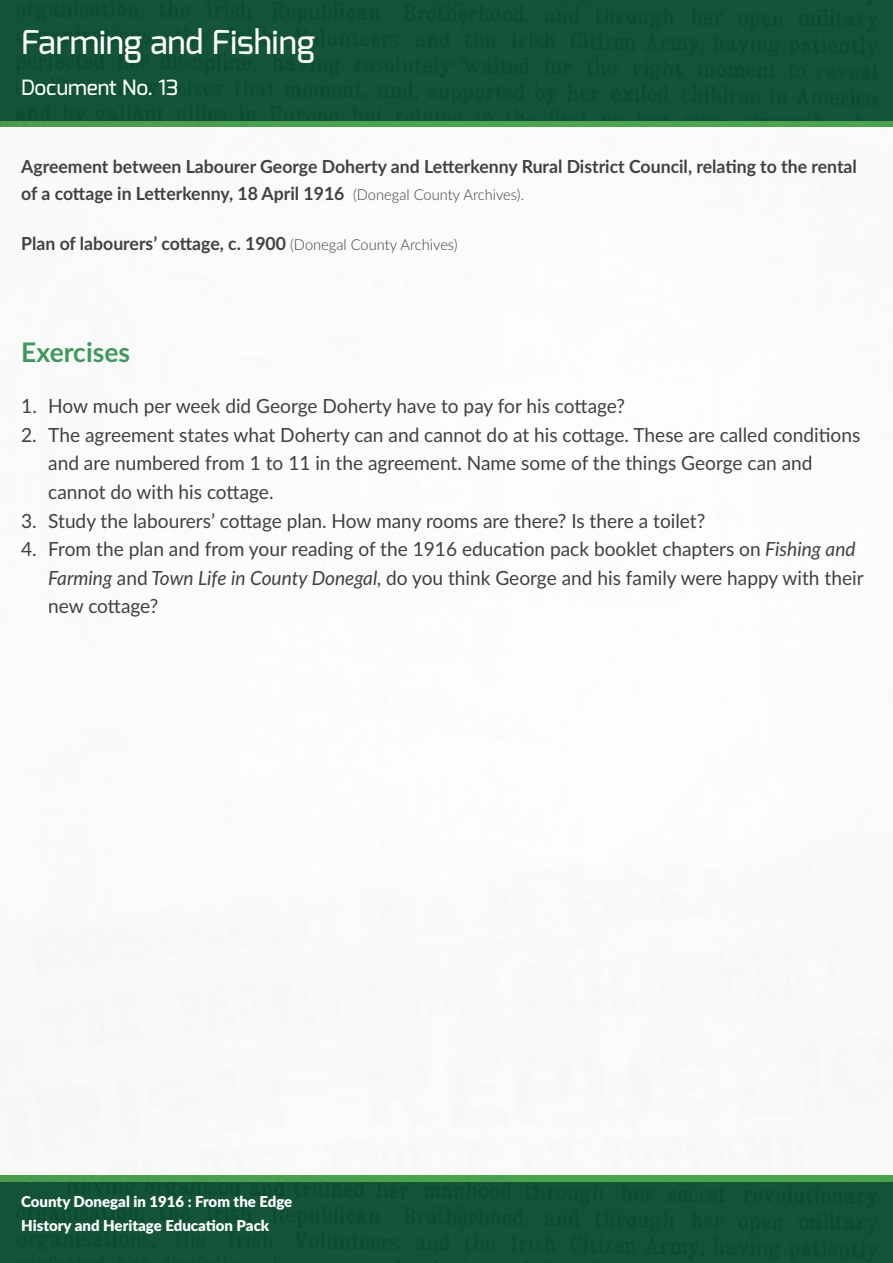
<style>
.page{position:relative;width:893px;height:1263px;background:#fff}
.page>*{position:absolute;margin:0;border:0;box-sizing:border-box;transform-origin:0 0}
.t1{font:500 33px "Exo";color:#fff}
.t2{font:700 27px "Lato";color:#3d9a5c}
.t3{font:500 21px "Exo";color:#fff}
.t4{font:19.5px/28.5px "Lato";color:#414042}
.t5{font:700 18px/27px "Lato";color:#414042}
.t6{font:900 15px/24px "Lato";color:#fff}
.s1{font-weight:300;font-size:15px}
.s2{font-style:italic}
</style>
<div class="page">
<img style="left:0;top:120px;width:893px;height:6px">
<div style="left:0;top:0;width:893px;height:120px;background:#135338"></div>
<div style="left:0;top:1176px;width:893px;height:6px;background:#49a34d"></div>
<div style="left:0;top:1182px;width:893px;height:81px;background:#135338"></div>
<h1 class="t1" style="left:21px;top:21px;width:295px">Farming and Fishing</h1>
<p class="t3" style="left:21px;top:74px;width:159px">Document No. 13</p>
<p class="t5" style="left:21px;top:153px;width:837px">Agreement between Labourer George Doherty and Letterkenny Rural District Council, relating to the rental of a cottage in Letterkenny, 18 April 1916 <span class="s1">(Donegal County Archives).</span></p>
<p class="t5" style="left:21px;top:229px;width:438px">Plan of labourers’ cottage, c. 1900 <span class="s1">(Donegal County Archives)</span></p>
<h2 class="t2" style="left:21px;top:333px;width:110px">Exercises</h2>
<p class="t4" style="left:21px;top:391px;width:605px">1. How much per week did George Doherty have to pay for his cottage?</p>
<p class="t4" style="left:48px;top:420px;width:814px;text-indent:-27px">2. The agreement states what Doherty can and cannot do at his cottage. These are called conditions and are numbered from 1 to 11 in the agreement. Name some of the things George can and cannot do with his cottage.</p>
<p class="t4" style="left:21px;top:505px;width:686px">3. Study the labourers’ cottage plan. How many rooms are there? Is there a toilet?</p>
<p class="t4" style="left:48px;top:534px;width:817px;text-indent:-27px">4. From the plan and from your reading of the 1916 education pack booklet chapters on <span class="s2">Fishing and<br>Farming</span> and <span class="s2">Town Life in County Donegal,</span> do you think George and his family were happy with their new cottage?</p>
<p class="t6" style="left:21px;top:1189px;width:273px">County Donegal in 1916 : From the Edge<br>History and Heritage Education Pack</p>
</div>
